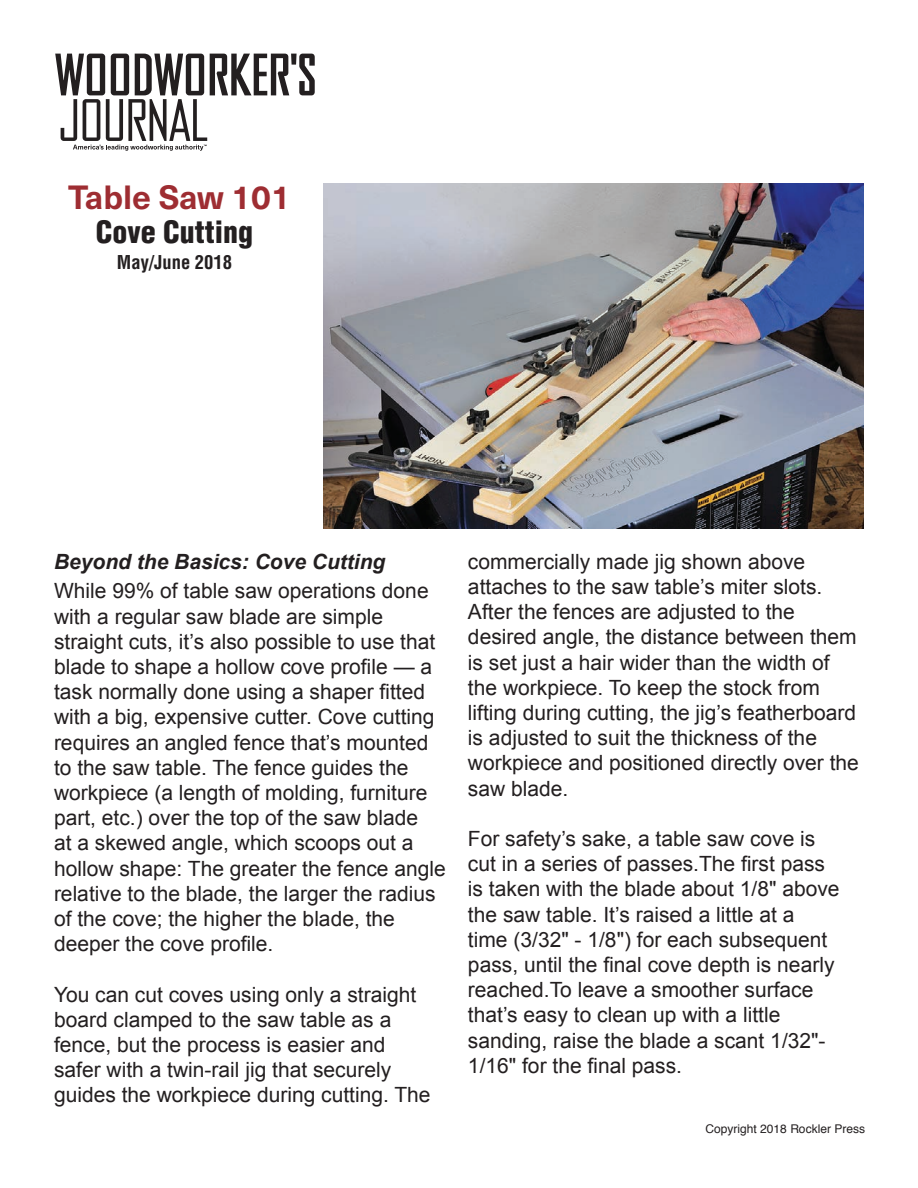
<style>
.page{position:relative;width:918px;height:1188px;background:#fff}
.page>*{position:absolute;margin:0;border:0;box-sizing:border-box;transform-origin:0 0}
.t1{font:700 33px "Neue Haas Unica Pro";color:#9e2d32}
.t2{font:900 condensed 30px "Helvetica";color:#231f20}
.t3{font:21px/25.2px "Arial";color:#231f20}
.t4{font:italic 700 21px "Arial";color:#231f20}
.t5{font:700 condensed 18.6px "Helvetica";color:#231f20}
.t6{font:12px "Helvetica";color:#231f20}
</style>
<div class="page">
<img style="left:324px;top:184px;width:540px;height:344px">
<svg style="left:55px;top:54px;width:260px;height:97px"></svg>
<h1 class="t1" style="left:68px;top:177px;width:224px">Table Saw 101</h1>
<h2 class="t2" style="left:96px;top:214px;width:159px">Cove Cutting</h2>
<p class="t5" style="left:117px;top:251px;width:117px">May/June 2018</p>
<p class="t4" style="left:54px;top:547px;width:333px">Beyond the Basics: Cove Cutting</p>
<p class="t3" style="left:54px;top:579px;width:393px">While 99% of table saw operations done with a regular saw blade are simple straight cuts, it’s also possible to use that blade to shape a hollow cove profile — a task normally done using a shaper fitted with a big, expensive cutter. Cove cutting requires an angled fence that’s mounted to the saw table. The fence guides the workpiece (a length of molding, furniture part, etc.) over the top of the saw blade<br>at a skewed angle, which scoops out a hollow shape: The greater the fence angle relative to the blade, the larger the radius of the cove; the higher the blade, the deeper the cove profile.</p>
<p class="t3" style="left:54px;top:982px;width:378px">You can cut coves using only a straight board clamped to the saw table as a fence, but the process is easier and safer with a twin-rail jig that securely guides the workpiece during cutting. The</p>
<p class="t3" style="left:468px;top:549px;width:392px">commercially made jig shown above attaches to the saw table’s miter slots.<br>After the fences are adjusted to the desired angle, the distance between them is set just a hair wider than the width of the workpiece. To keep the stock from lifting during cutting, the jig’s featherboard is adjusted to suit the thickness of the workpiece and positioned directly over the saw blade.</p>
<p class="t3" style="left:468px;top:826px;width:373px">For safety’s sake, a table saw cove is cut in a series of passes.The first pass is taken with the blade about 1/8" above the saw table. It’s raised a little at a<br>time (3/32" - 1/8") for each subsequent pass, until the final cove depth is nearly reached.To leave a smoother surface that’s easy to clean up with a little sanding, raise the blade a scant 1/32"- 1/16" for the final pass.</p>
<p class="t6" style="left:706px;top:1121px;width:161px">Copyright 2018 Rockler Press</p>
</div>
